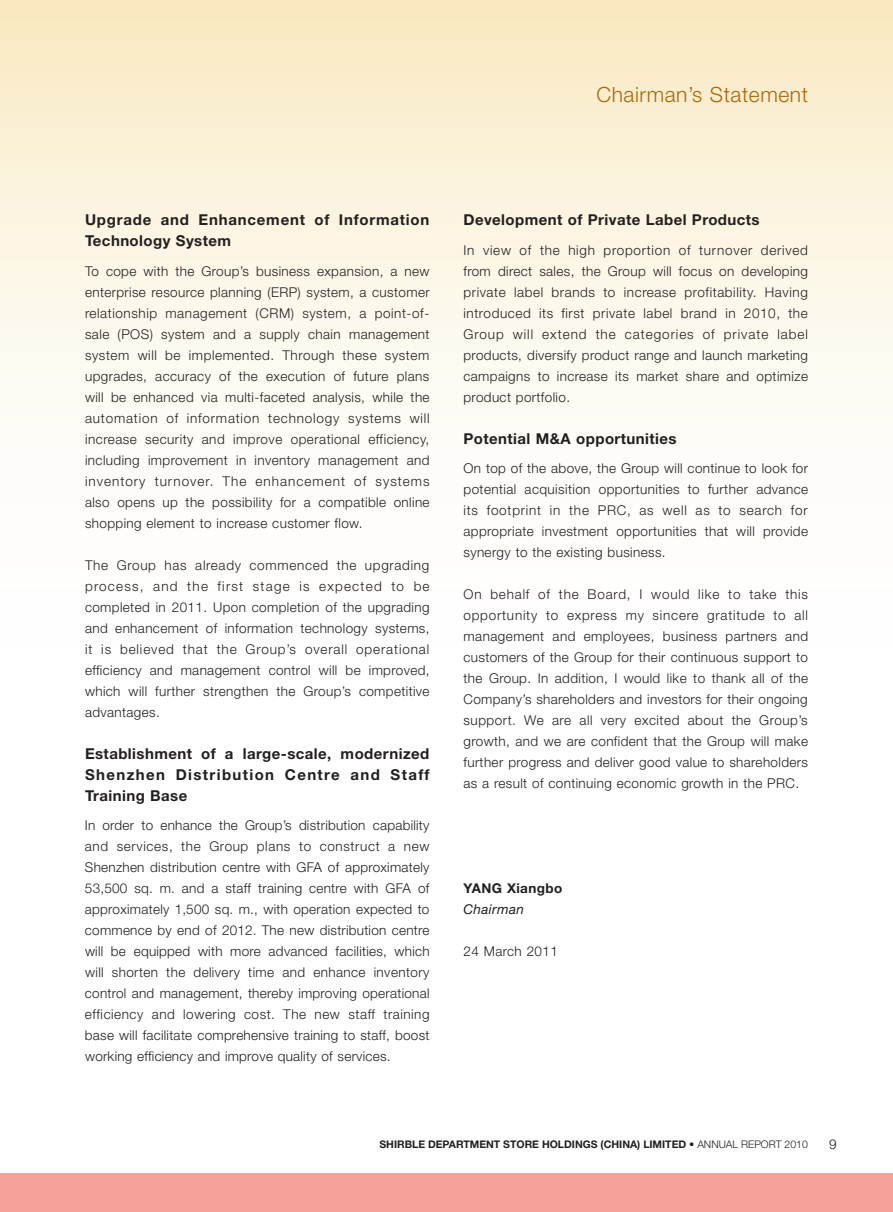
<style>
.page{position:relative;width:893px;height:1212px;background:#fff}
.page>*{position:absolute;margin:0;border:0;box-sizing:border-box;transform-origin:0 0}
.t1{font:300 21px "Helvetica Neue LT Std";letter-spacing:.03em;color:#ad670d}
.t2{font:700 15px/21px "Helvetica Neue LT Std";letter-spacing:.03em;color:#231f20}
.t3{font:300 13.5px/21px "Helvetica Neue LT Std";letter-spacing:.03em;color:#231f20;text-align:justify}
.t4{font:700 13.5px "Helvetica Neue LT Std";letter-spacing:.03em;color:#231f20}
.t5{font:italic 13.5px "Helvetica Neue LT Std";letter-spacing:.03em;color:#231f20}
.t6{font:700 10.5px "Helvetica Neue LT Std";color:#231f20}
.s1{font-weight:300}
</style>
<div class="page">
<div style="left:0;top:0;width:893px;height:721px;background:linear-gradient(to bottom,#faecca,#fff)"></div>
<div style="left:0;top:1174px;width:893px;height:38px;background:#f6a09a"></div>
<h1 class="t1" style="left:596px;top:82px;width:213px">Chairman’s Statement</h1>
<p class="t2" style="left:85px;top:209px;width:346px">Upgrade and Enhancement of Information<br>Technology System</p>
<p class="t3" style="left:85px;top:260px;width:346px">To cope with the Group’s business expansion, a new enterprise resource planning (ERP) system, a customer relationship management (CRM) system, a point-of&shy;sale (POS) system and a supply chain management system will be implemented. Through these system upgrades, accuracy of the execution of future plans will be enhanced via multi-faceted analysis, while the automation of information technology systems will increase security and improve operational efficiency, including improvement in inventory management and inventory turnover. The enhancement of systems also opens up the possibility for a compatible online shopping element to increase customer flow.</p>
<p class="t3" style="left:85px;top:554px;width:346px">The Group has already commenced the upgrading process, and the first stage is expected to be completed in 2011. Upon completion of the upgrading and enhancement of information technology systems, it is believed that the Group’s overall operational efficiency and management control will be improved, which will further strengthen the Group’s competitive advantages.</p>
<p class="t2" style="left:85px;top:742px;width:346px;text-align:justify">Establishment of a large-scale, modernized Shenzhen Distribution Centre and Staff Training Base</p>
<p class="t3" style="left:85px;top:814px;width:346px">In order to enhance the Group’s distribution capability and services, the Group plans to construct a new Shenzhen distribution centre with GFA of approximately 53,500 sq. m. and a staff training centre with GFA of approximately 1,500 sq. m., with operation expected to commence by end of 2012. The new distribution centre will be equipped with more advanced facilities, which will shorten the delivery time and enhance inventory control and management, thereby improving operational efficiency and lowering cost. The new staff training base will facilitate comprehensive training to staff, boost working efficiency and improve quality of services.</p>
<p class="t2" style="left:463px;top:209px;width:298px">Development of Private Label Products</p>
<p class="t3" style="left:463px;top:239px;width:346px">In view of the high proportion of turnover derived from direct sales, the Group will focus on developing private label brands to increase profitability. Having introduced its first private label brand in 2010, the Group will extend the categories of private label products, diversify product range and launch marketing campaigns to increase its market share and optimize product portfolio.</p>
<p class="t2" style="left:463px;top:427px;width:215px">Potential M&amp;A opportunities</p>
<p class="t3" style="left:463px;top:457px;width:346px">On top of the above, the Group will continue to look for potential acquisition opportunities to further advance its footprint in the PRC, as well as to search for appropriate investment opportunities that will provide synergy to the existing business.</p>
<p class="t3" style="left:463px;top:583px;width:346px">On behalf of the Board, I would like to take this opportunity to express my sincere gratitude to all management and employees, business partners and customers of the Group for their continuous support to the Group. In addition, I would like to thank all of the Company’s shareholders and investors for their ongoing support. We are all very excited about the Group’s growth, and we are confident that the Group will make further progress and deliver good value to shareholders as a result of continuing economic growth in the PRC.</p>
<p class="t4" style="left:463px;top:880px;width:100px">Yang Xiangbo</p>
<p class="t5" style="left:463px;top:901px;width:62px">Chairman</p>
<p class="t3" style="left:463px;top:941px;width:96px">24 March 2011</p>
<p class="t6" style="left:379px;top:1138px;width:430px">Shirble Department Store Holdings (China) Limited <span class="s1">• aNNUAL rEPORT 2010</span></p>
<p class="t3" style="left:829px;top:1134px;width:9px">9</p>
</div>
